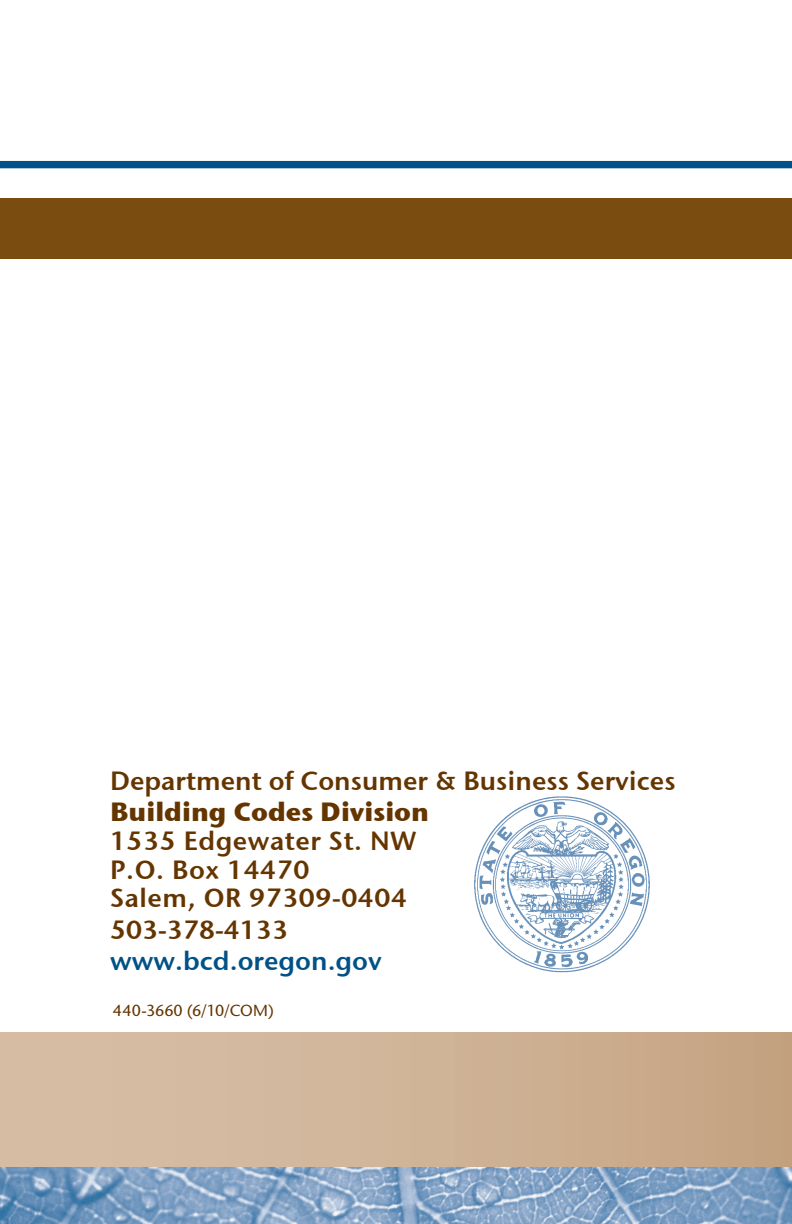
<style>
.page{position:relative;width:792px;height:1224px;background:#fff}
.page>*{position:absolute;margin:0;border:0;box-sizing:border-box;transform-origin:0 0}
.t1{font:26.2px "Stone Sans Sem ITCTT Semi";color:#653500}
.t2{font:26.2px/28.6px "Stone Sans Sem ITCTT Semi";letter-spacing:.02em;color:#653500}
.t3{font:700 26.2px "Stone Sans ITC";color:#653500}
.t4{font:26.2px "Stone Sans Sem ITCTT Semi";color:#005187}
.t5{font:16px "Stone Sans";letter-spacing:.005em;color:#653500}
</style>
<div class="page">
<img style="left:0;top:1167px;width:792px;height:57px">
<div style="left:0;top:161px;width:792px;height:7px;background:#005187"></div>
<img style="left:474px;top:796px;width:176px;height:177px">
<div style="left:0;top:198px;width:792px;height:60px;background:#7b4c0f"></div>
<p class="t1" style="left:110px;top:764px;width:567px">Department of Consumer &amp; Business Services</p>
<p class="t3" style="left:110px;top:795px;width:321px">Building Codes Division</p>
<p class="t2" style="left:110px;top:826px;width:308px">1535 Edgewater St. NW<br>P.O. Box 14470<br>Salem, OR 97309-0404</p>
<p class="t1" style="left:110px;top:914px;width:179px">503-378-4133</p>
<p class="t4" style="left:110px;top:945px;width:273px">www.bcd.oregon.gov</p>
<p class="t5" style="left:113px;top:1004px;width:162px">440-3660 (6/10/COM)</p>
</div>
